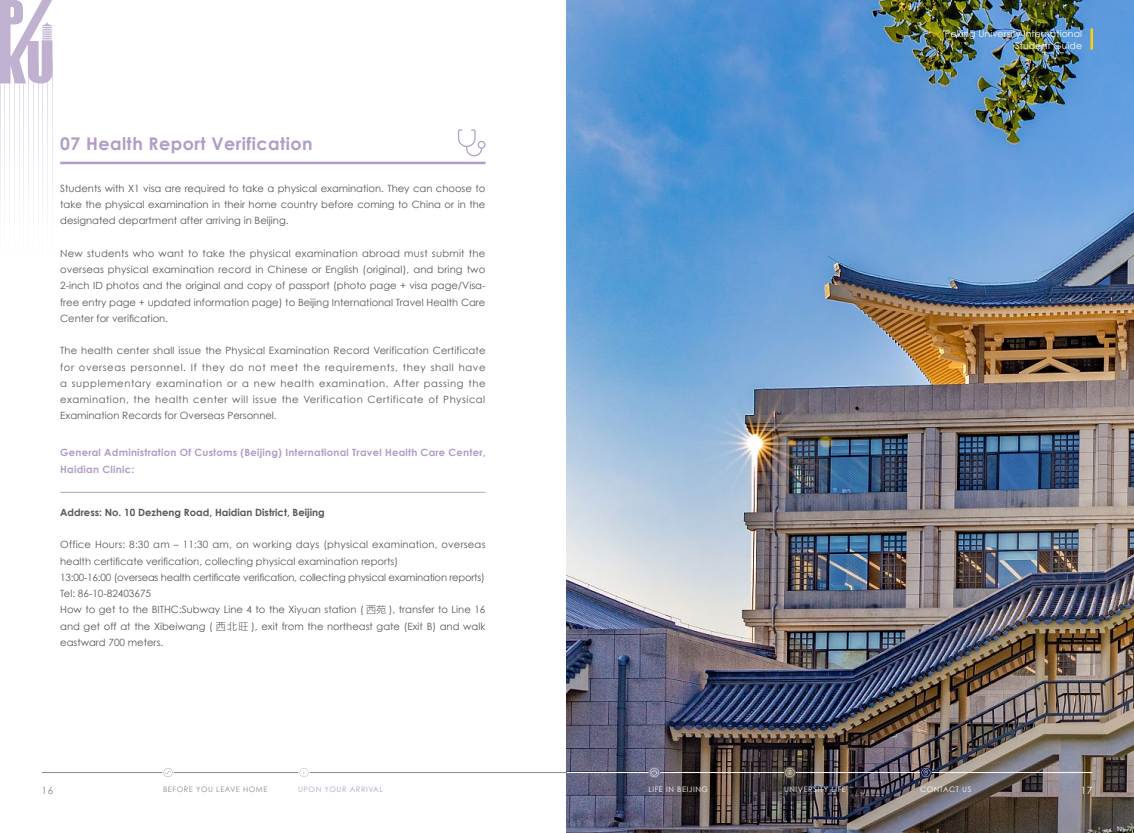
<style>
.page{position:relative;width:1134px;height:833px;background:#fff}
.page>*{position:absolute;margin:0;border:0;box-sizing:border-box;transform-origin:0 0}
.t1{font:700 17.5px "Century Gothic";letter-spacing:.025em;color:#b19dc5}
.t2{font:10px/16.2px "Century Gothic";color:#595757;text-align:justify}
.t3{font:700 10px/16.2px "Century Gothic";letter-spacing:.025em;color:#b19dc5}
.t4{font:700 10px "Century Gothic";color:#595757}
.t5{font:10px "Century Gothic";color:#898989}
.t6{font:10px "Century Gothic";color:#fff}
.t7{font:9.38px/11.2px "Century Gothic";letter-spacing:.01em;color:#fff;text-align:right}
.t8{font:7.5px "Century Gothic";letter-spacing:.075em;color:#fff}
.t9{font:7.5px "Century Gothic";letter-spacing:.075em;color:#898989}
.t10{font:7.5px "Century Gothic";letter-spacing:.075em;color:#b19dc5}
.s1{font-family:"FZLTXHJW GB1 0"}
</style>
<div class="page">
<img style="left:567px;top:0;width:567px;height:833px">
<hr style="left:60px;top:162px;width:425px;height:2px;background:#b19dc5">
<hr style="left:60px;top:492px;width:425px;height:1px;background:#b19dc5">
<svg style="left:458px;top:129px;width:27px;height:27px"></svg>
<hr style="left:52px;top:61px;width:1px;height:210px;background:#b19dc5">
<hr style="left:47px;top:61px;width:1px;height:210px;background:#b19dc5">
<hr style="left:43px;top:61px;width:1px;height:210px;background:#b19dc5">
<hr style="left:38px;top:61px;width:1px;height:210px;background:#b19dc5">
<hr style="left:33px;top:61px;width:1px;height:210px;background:#b19dc5">
<hr style="left:28px;top:61px;width:1px;height:210px;background:#b19dc5">
<hr style="left:24px;top:82px;width:1px;height:189px;background:#b19dc5">
<hr style="left:19px;top:61px;width:1px;height:210px;background:#b19dc5">
<hr style="left:14px;top:61px;width:1px;height:210px;background:#b19dc5">
<hr style="left:10px;top:61px;width:1px;height:210px;background:#b19dc5">
<hr style="left:5px;top:61px;width:1px;height:210px;background:#b19dc5">
<hr style="left:0;top:61px;width:1px;height:210px;background:#b19dc5">
<svg style="left:0;top:0;width:53px;height:83px"></svg>
<hr style="left:567px;top:772px;width:525px;height:1px;background:#fff">
<hr style="left:42px;top:772px;width:525px;height:1px;background:#898989">
<div style="left:648px;top:766px;width:12px;height:12px;background:#7d7b93;border-radius:50%"></div>
<svg style="left:784px;top:766px;width:12px;height:12px"></svg>
<svg style="left:920px;top:766px;width:12px;height:12px"></svg>
<svg style="left:299px;top:768px;width:9px;height:9px"></svg>
<svg style="left:164px;top:768px;width:9px;height:9px"></svg>
<svg style="left:785px;top:768px;width:9px;height:9px"></svg>
<svg style="left:650px;top:768px;width:9px;height:9px"></svg>
<svg style="left:921px;top:768px;width:9px;height:9px"></svg>
<hr style="left:1090px;top:28px;width:3px;height:22px;background:#fdd108">
<h1 class="t1" style="left:60px;top:132px;width:254px">07 Health Report Verification</h1>
<p class="t2" style="left:60px;top:180px;width:427px">Students with X1 visa are required to take a physical examination. They can choose to take the physical examination in their home country before coming to China or in the designated department after arriving in Beijing.</p>
<p class="t2" style="left:60px;top:245px;width:427px">New students who want to take the physical examination abroad must submit the overseas physical examination record in Chinese or English (original), and bring two 2-inch ID photos and the original and copy of passport (photo page + visa page/Visa&shy;free entry page + updated information page) to Beijing International Travel Health Care Center for verification.</p>
<p class="t2" style="left:60px;top:342px;width:427px">The health center shall issue the Physical Examination Record Verification Certificate for overseas personnel. If they do not meet the requirements, they shall have a supplementary examination or a new health examination. After passing the examination, the health center will issue the Verification Certificate of Physical Examination Records for Overseas Personnel.</p>
<p class="t3" style="left:60px;top:444px;width:427px">General Administration Of Customs (Beijing) International Travel Health Care Center,<br>Haidian Clinic:</p>
<p class="t4" style="left:60px;top:506px;width:266px">Address: No. 10 Dezheng Road, Haidian District, Beijing</p>
<p class="t2" style="left:60px;top:536px;width:427px;text-align:left">Office Hours: 8:30 am – 11:30 am, on working days (physical examination, overseas health certificate verification, collecting physical examination reports)<br>13:00-16:00 (overseas health certificate verification, collecting physical examination reports)<br>Tel: 86-10-82403675<br>How to get to the BITHC:Subway Line 4 to the Xiyuan station ( <span class="s1">西苑</span> ), transfer to Line 16 and get off at the Xibeiwang ( <span class="s1">西北旺</span> ), exit from the northeast gate (Exit B) and walk eastward 700 meters.</p>
<p class="t7" style="left:945px;top:28px;width:139px">Peking University International<br>Student Guide</p>
<p class="t5" style="left:42px;top:784px;width:13px">16</p>
<p class="t9" style="left:163px;top:784px;width:106px">BEFORE YOU LEAVE HOME</p>
<p class="t10" style="left:298px;top:785px;width:86px">UPON YOUR ARRIVAL</p>
<p class="t8" style="left:784px;top:785px;width:63px">UNIVERSITY LIFE</p>
<p class="t8" style="left:920px;top:785px;width:53px">CONTACT US</p>
<p class="t6" style="left:1081px;top:784px;width:13px">17</p>
<p class="t8" style="left:648px;top:785px;width:61px">LIFE IN BEIJING</p>
</div>
